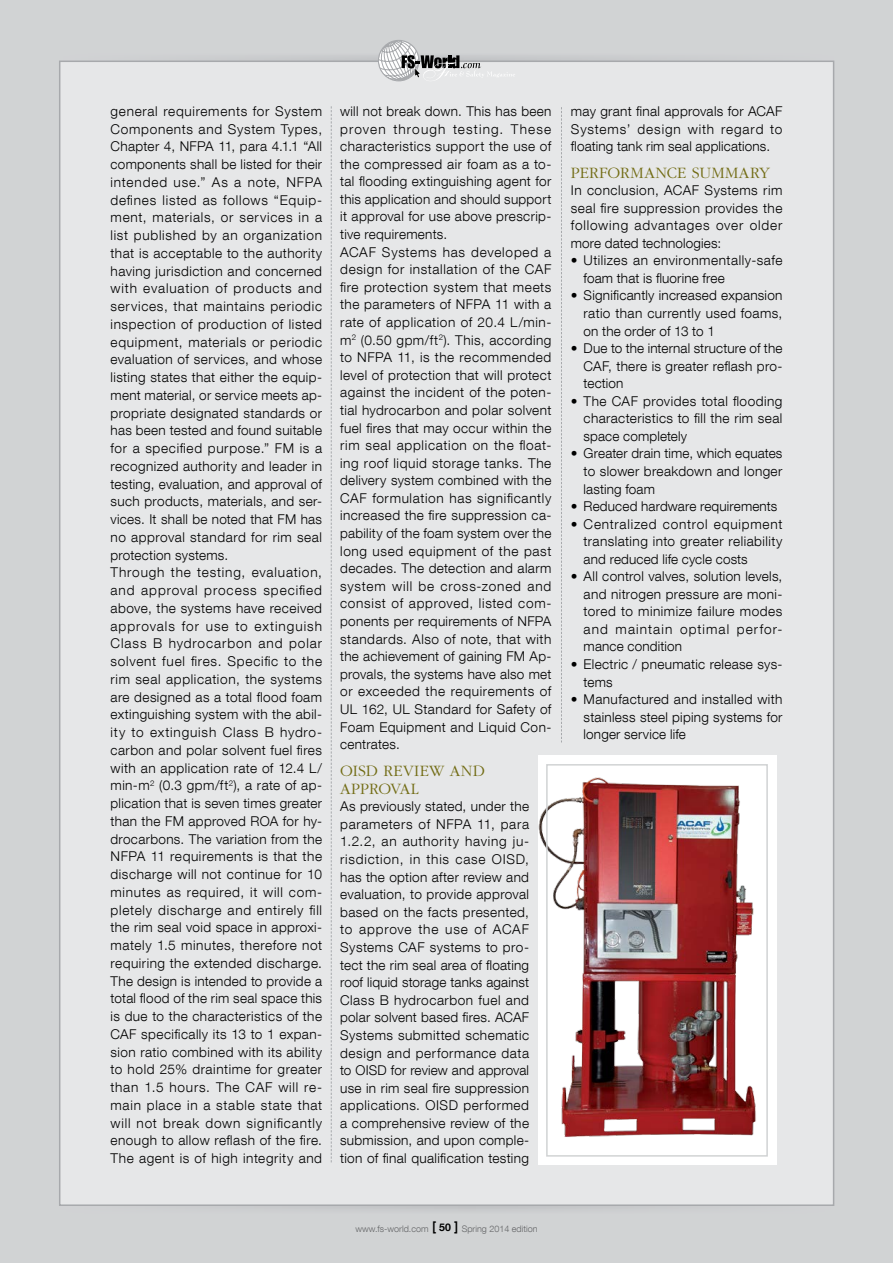
<style>
.page{position:relative;width:893px;height:1263px;background:#d1d3d4}
.page>*{position:absolute;margin:0;border:0;box-sizing:border-box;transform-origin:0 0}
.t1{font:300 16.5px/18px "ITC Garamond Std";letter-spacing:.015em;color:#726c14}
.t2{font:300 13.5px/17.5px "Helvetica Neue LT Com";letter-spacing:.03em;color:#000;text-align:justify}
.t3{font:300 13.5px "Helvetica Neue LT Com";letter-spacing:.01em;color:#000}
.t4{font:300 9px "Helvetica Neue LT Com";color:#636466}
.s1{font-weight:700;font-size:13.2px;color:#000}
.s2{font-weight:700;font-size:10.5px;color:#000}
</style>
<div class="page">
<div style="left:60px;top:1202px;width:774px;height:9px;background:#cbcdce"></div>
<div style="left:60px;top:1199px;width:774px;height:9px;background:#c8c9cb"></div>
<div style="left:60px;top:55px;width:774px;height:9px;background:#cccecf"></div>
<div style="left:60px;top:60px;width:774px;height:9px;background:#b9bbbd"></div>
<div style="left:59px;top:61px;width:775px;height:1145px;background:#e6e7e8;border:2px solid #a7a9ac"></div>
<svg style="left:331px;top:106px;width:1px;height:1057px"></svg>
<svg style="left:561px;top:107px;width:1px;height:635px"></svg>
<div style="left:538px;top:755px;width:238px;height:410px;background:#fff"></div>
<img style="left:538px;top:777px;width:218px;height:360px">
<div style="left:546px;top:764px;width:222px;height:392px;border:2px solid #d1d3d4"></div>
<svg style="left:378px;top:40px;width:137px;height:41px"></svg>
<p class="t2" style="left:111px;top:102px;width:213px;text-align:left">general requirements for System Components and System Types, Chapter 4, NFPA 11, para 4.1.1 “All components shall be listed for their intended use.” As a note, NFPA defines listed as follows “Equip&shy;ment, materials, or services in a list published by an organization that is acceptable to the authority having jurisdiction and concerned with evaluation of products and services, that maintains periodic inspection of production of listed equipment, materials or periodic evaluation of services, and whose listing states that either the equip&shy;ment material, or service meets ap&shy;propriate designated standards or has been tested and found suitable for a specified purpose.” FM is a recognized authority and leader in testing, evaluation, and approval of such products, materials, and ser&shy;vices. It shall be noted that FM has no approval standard for rim seal protection systems.<br>Through the testing, evaluation, and approval process specified above, the systems have received approvals for use to extinguish Class B hydrocarbon and polar solvent fuel fires. Specific to the rim seal application, the systems are designed as a total flood foam extinguishing system with the abil&shy;ity to extinguish Class B hydro&shy;carbon and polar solvent fuel fires with an application rate of 12.4 L/ min-m<sup>2</sup> (0.3 gpm/ft<sup>2</sup>), a rate of ap&shy;plication that is seven times greater than the FM approved ROA for hy&shy;drocarbons. The variation from the NFPA 11 requirements is that the discharge will not continue for 10 minutes as required, it will com&shy;pletely discharge and entirely fill the rim seal void space in approxi&shy;mately 1.5 minutes, therefore not requiring the extended discharge.<br>The design is intended to provide a total flood of the rim seal space this is due to the characteristics of the CAF specifically its 13 to 1 expan&shy;sion ratio combined with its ability to hold 25% draintime for greater than 1.5 hours. The CAF will re&shy;main place in a stable state that will not break down significantly enough to allow reflash of the fire.<br>The agent is of high integrity and</p>
<p class="t2" style="left:340px;top:102px;width:213px;text-align:left">will not break down. This has been proven through testing. These characteristics support the use of the compressed air foam as a to&shy;tal flooding extinguishing agent for this application and should support it approval for use above prescrip&shy;tive requirements.<br>ACAF Systems has developed a design for installation of the CAF fire protection system that meets the parameters of NFPA 11 with a rate of application of 20.4 L/min&shy;m<sup>2</sup> (0.50 gpm/ft<sup>2</sup>). This, according to NFPA 11, is the recommended level of protection that will protect against the incident of the poten&shy;tial hydrocarbon and polar solvent fuel fires that may occur within the rim seal application on the float&shy;ing roof liquid storage tanks. The delivery system combined with the<br>CAF formulation has significantly increased the fire suppression ca&shy;pability of the foam system over the long used equipment of the past decades. The detection and alarm system will be cross-zoned and consist of approved, listed com&shy;ponents per requirements of NFPA standards. Also of note, that with the achievement of gaining FM Ap&shy;provals, the systems have also met or exceeded the requirements of<br>UL 162, UL Standard for Safety of<br>Foam Equipment and Liquid Con&shy;centrates.</p>
<p class="t1" style="left:340px;top:762px;width:146px">OISD REVIEW AND<br>APPROVAL</p>
<p class="t2" style="left:340px;top:797px;width:190px">As previously stated, under the parameters of NFPA 11, para 1.2.2, an authority having ju&shy;risdiction, in this case OISD, has the option after review and evaluation, to provide approval based on the facts presented, to approve the use of ACAF Systems CAF systems to pro&shy;tect the rim seal area of floating roof liquid storage tanks against Class B hydrocarbon fuel and polar solvent based fires. ACAF Systems submitted schematic design and performance data to OISD for review and approval use in rim seal fire suppression applications. OISD performed a comprehensive review of the submission, and upon comple&shy;tion of final qualification testing</p>
<p class="t2" style="left:571px;top:102px;width:213px">may grant final approvals for ACAF Systems’ design with regard to floating tank rim seal applications.</p>
<p class="t1" style="left:571px;top:164px;width:201px">PERFORMANCE SUMMARY</p>
<p class="t2" style="left:571px;top:181px;width:213px">In conclusion, ACAF Systems rim seal fire suppression provides the following advantages over older more dated technologies:</p>
<p class="t2" style="left:584px;top:251px;width:200px;text-indent:-13px">• Utilizes an environmentally-safe foam that is fluorine free</p>
<p class="t2" style="left:584px;top:287px;width:200px;text-indent:-13px">• Significantly increased expansion ratio than currently used foams, on the order of 13 to 1</p>
<p class="t2" style="left:584px;top:339px;width:200px;text-indent:-13px">• Due to the internal structure of the CAF, there is greater reflash pro&shy;tection</p>
<p class="t2" style="left:584px;top:392px;width:200px;text-indent:-13px">• The CAF provides total flooding characteristics to fill the rim seal space completely</p>
<p class="t2" style="left:584px;top:444px;width:200px;text-indent:-13px">• Greater drain time, which equates to slower breakdown and longer lasting foam</p>
<p class="t3" style="left:571px;top:498px;width:208px">• Reduced hardware requirements</p>
<p class="t2" style="left:584px;top:515px;width:200px;text-indent:-13px">• Centralized control equipment translating into greater reliability and reduced life cycle costs</p>
<p class="t2" style="left:584px;top:567px;width:200px;text-indent:-13px">• All control valves, solution levels, and nitrogen pressure are moni&shy;tored to minimize failure modes and maintain optimal perfor&shy;mance condition</p>
<p class="t2" style="left:584px;top:655px;width:200px;text-indent:-13px">• Electric / pneumatic release sys&shy;tems</p>
<p class="t2" style="left:584px;top:690px;width:200px;text-indent:-13px">• Manufactured and installed with stainless steel piping systems for longer service life</p>
<p class="t4" style="left:355px;top:1223px;width:184px">www.fs-world.com <span class="s1">[</span> <span class="s2">50</span> <span class="s1">]</span> Spring 2014 edition</p>
</div>
